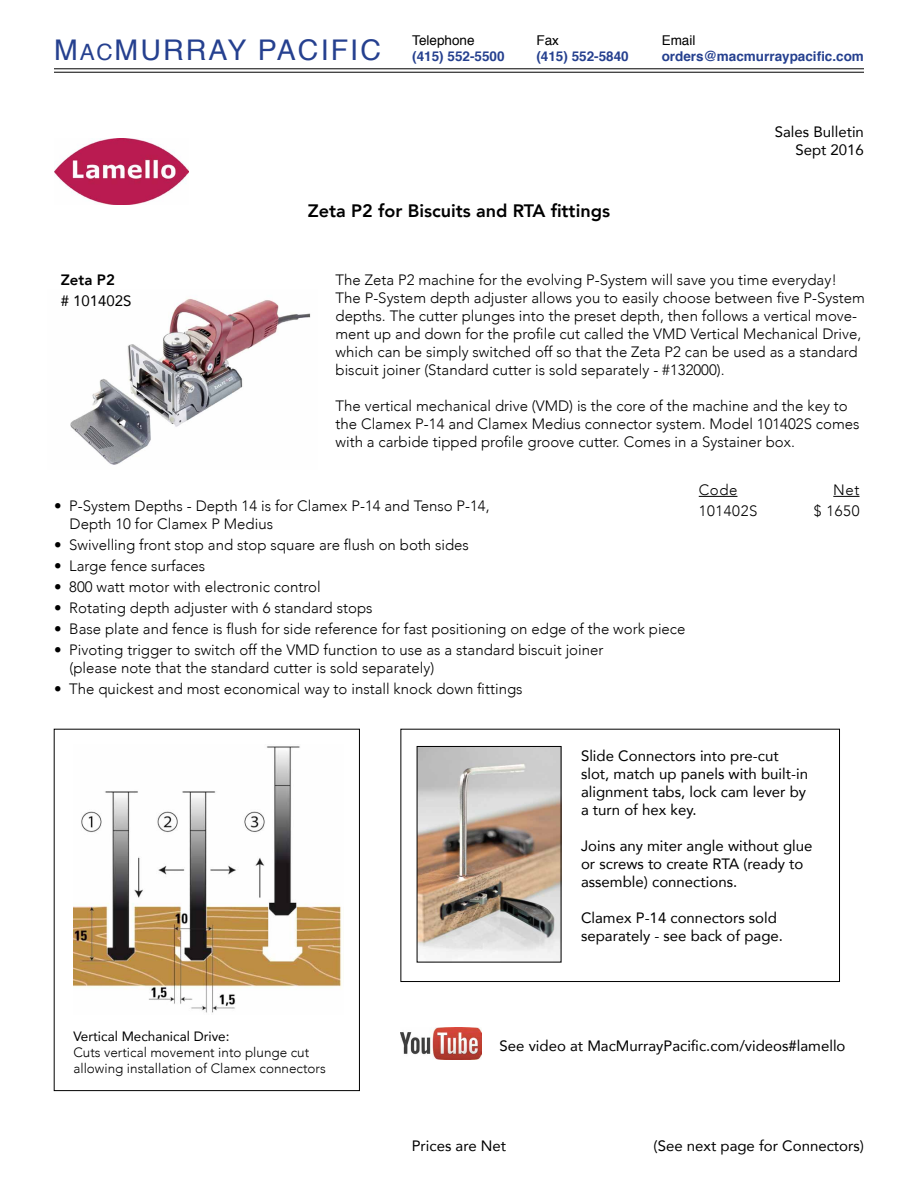
<style>
.page{position:relative;width:918px;height:1188px;background:#fff}
.page>*{position:absolute;margin:0;border:0;box-sizing:border-box;transform-origin:0 0}
.t1{font:28.5px "Helvetica";letter-spacing:.075em;color:#25408f}
.t2{font:800 18px "Avenir";color:#000}
.t3{font:300 15px/18px "Avenir";color:#000}
.t4{font:15px/18px "Avenir";color:#000}
.t5{font:300 15px "Avenir";letter-spacing:.04em;color:#000}
.t6{font:800 15px "Avenir";color:#000}
.t7{font:300 13.5px/16.2px "Avenir";color:#000}
.t8{font:700 13.5px "Helvetica";color:#25408f}
.t9{font:13.5px "Avenir";color:#000}
.t10{font:13.5px "Helvetica";color:#000}
.s1{font-size:22.5px}
.s2{font-weight:700;font-size:13.5px}
</style>
<div class="page">
<hr style="left:54px;top:72px;width:810px;height:1px;background:#000">
<hr style="left:54px;top:68px;width:810px;height:1px;background:#000">
<img style="left:70px;top:298px;width:241px;height:167px">
<hr style="left:699px;top:496px;width:38px;height:1px;background:#000">
<svg style="left:833px;top:496px;width:27px;height:1px"></svg>
<img style="left:54px;top:138px;width:135px;height:67px">
<img style="left:73px;top:746px;width:269px;height:267px">
<div style="left:54px;top:729px;width:306px;height:362px;border:1px solid #000"></div>
<img style="left:419px;top:748px;width:140px;height:212px">
<div style="left:401px;top:729px;width:439px;height:253px;border:1px solid #000"></div>
<img style="left:401px;top:1027px;width:81px;height:33px">
<p class="t10" style="left:412px;top:29px;width:64px">Telephone</p>
<h1 class="t1" style="left:54px;top:28px;width:452px">M<span class="s1">AC</span>MURRAY PACIFIC <span class="s2">(415) 552-5500</span></h1>
<p class="t10" style="left:536px;top:29px;width:24px">Fax</p>
<p class="t8" style="left:536px;top:45px;width:94px">(415) 552-5840</p>
<p class="t2" style="left:308px;top:196px;width:304px">Zeta P2 for Biscuits and RTA fittings</p>
<p class="t10" style="left:662px;top:29px;width:35px">Email</p>
<p class="t8" style="left:662px;top:45px;width:204px">orders@macmurraypacific.com</p>
<p class="t4" style="left:775px;top:122px;width:91px;text-align:right">Sales Bulletin<br>Sept 2016</p>
<p class="t6" style="left:61px;top:268px;width:56px">Zeta P2</p>
<p class="t4" style="left:61px;top:292px;width:72px"># 101402S</p>
<p class="t3" style="left:336px;top:271px;width:531px">The Zeta P2 machine for the evolving P-System will save you time everyday!<br>The P-System depth adjuster allows you to easily choose between five P-System depths. The cutter plunges into the preset depth, then follows a vertical move&shy;ment up and down for the profile cut called the VMD Vertical Mechanical Drive, which can be simply switched off so that the Zeta P2 can be used as a standard biscuit joiner (Standard cutter is sold separately - #132000).</p>
<p class="t3" style="left:336px;top:397px;width:526px">The vertical mechanical drive (VMD) is the core of the machine and the key to the Clamex P-14 and Clamex Medius connector system. Model 101402S comes with a carbide tipped profile groove cutter. Comes in a Systainer box.</p>
<p class="t3" style="left:70px;top:497px;width:422px;text-indent:-16px">• P-System Depths - Depth 14 is for Clamex P-14 and Tenso P-14,<br>Depth 10 for Clamex P Medius</p>
<p class="t3" style="left:54px;top:536px;width:417px">• Swivelling front stop and stop square are flush on both sides</p>
<p class="t3" style="left:54px;top:557px;width:153px">• Large fence surfaces</p>
<p class="t3" style="left:54px;top:578px;width:268px">• 800 watt motor with electronic control</p>
<p class="t3" style="left:54px;top:599px;width:320px">• Rotating depth adjuster with 6 standard stops</p>
<p class="t3" style="left:54px;top:620px;width:633px">• Base plate and fence is flush for side reference for fast positioning on edge of the work piece</p>
<p class="t3" style="left:70px;top:641px;width:535px;text-indent:-16px">• Pivoting trigger to switch off the VMD function to use as a standard biscuit joiner (please note that the standard cutter is sold separately)</p>
<p class="t3" style="left:54px;top:680px;width:470px">• The quickest and most economical way to install knock down fittings</p>
<p class="t3" style="left:699px;top:481px;width:40px">Code</p>
<p class="t3" style="left:833px;top:481px;width:28px">Net</p>
<p class="t5" style="left:699px;top:501px;width:60px">101402S</p>
<p class="t3" style="left:814px;top:501px;width:47px">$ 1650</p>
<p class="t9" style="left:73px;top:1025px;width:158px">Vertical Mechanical Drive:</p>
<p class="t7" style="left:73px;top:1044px;width:254px">Cuts vertical movement into plunge cut allowing installation of Clamex connectors</p>
<p class="t4" style="left:581px;top:747px;width:229px">Slide Connectors into pre-cut slot, match up panels with built-in alignment tabs, lock cam lever by a turn of hex key.</p>
<p class="t4" style="left:581px;top:837px;width:233px">Joins any miter angle without glue or screws to create RTA (ready to assemble) connections.</p>
<p class="t4" style="left:581px;top:909px;width:204px">Clamex P-14 connectors sold separately - see back of page.</p>
<p class="t4" style="left:500px;top:1036px;width:348px">See video at MacMurrayPacific.com/videos#lamello</p>
<p class="t4" style="left:412px;top:1136px;width:96px">Prices are Net</p>
<p class="t4" style="left:654px;top:1136px;width:212px">(See next page for Connectors)</p>
</div>
